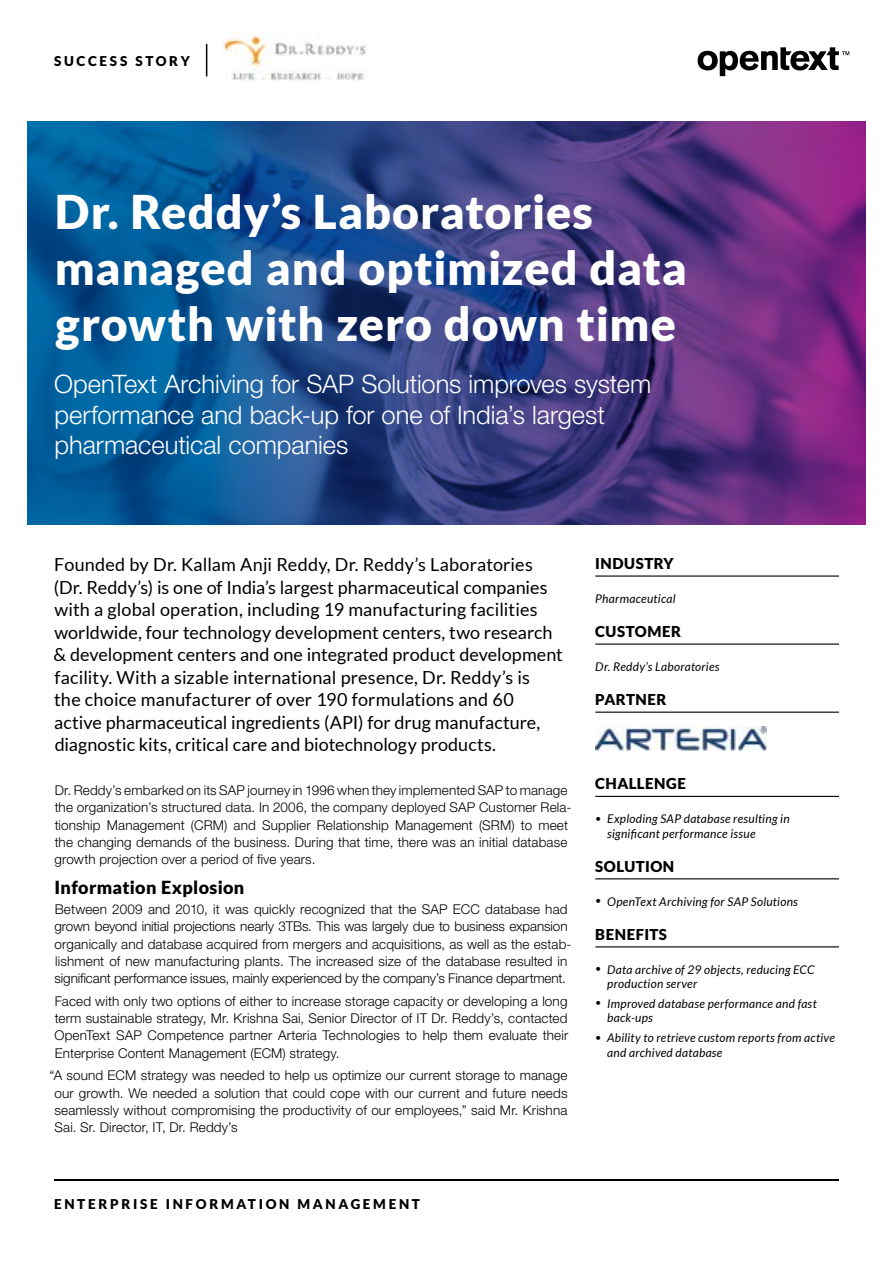
<style>
.page{position:relative;width:893px;height:1263px;background:#fff}
.page>*{position:absolute;margin:0;border:0;box-sizing:border-box;transform-origin:0 0}
.t1{font:900 46.5px/55.8px "Lato";letter-spacing:.015em;color:#fff}
.t2{font:300 25.5px/30.6px "Helvetica Neue LT Std";letter-spacing:-.005em;color:#fff}
.t3{font:18px/22.5px "Lato";letter-spacing:.005em;color:#000}
.t4{font:900 18px "Lato";letter-spacing:.015em;color:#000}
.t5{font:900 15px "Lato";letter-spacing:.035em;color:#000}
.t6{font:300 13.5px/17.2px "Helvetica Neue LT Std";letter-spacing:.01em;color:#000}
.t7{font:900 13.5px "Lato";letter-spacing:.2em;color:#000}
.t8{font:italic 12px/14.4px "Lato";letter-spacing:.02em;color:#000}
.s1{font-size:10.5px}
</style>
<div class="page">
<hr style="left:206px;top:44px;width:1px;height:32px;background:#000">
<hr style="left:54px;top:1180px;width:785px;height:1px;background:#000">
<svg style="left:698px;top:47px;width:151px;height:29px"></svg>
<hr style="left:595px;top:575px;width:244px;height:2px;background:#000">
<hr style="left:595px;top:643px;width:244px;height:2px;background:#000">
<hr style="left:595px;top:712px;width:244px;height:1px;background:#000">
<hr style="left:595px;top:796px;width:244px;height:1px;background:#000">
<hr style="left:595px;top:878px;width:244px;height:1px;background:#000">
<hr style="left:595px;top:946px;width:244px;height:1px;background:#000">
<img style="left:27px;top:122px;width:839px;height:403px">
<img style="left:595px;top:726px;width:171px;height:25px">
<img style="left:224px;top:33px;width:142px;height:48px">
<p class="t7" style="left:54px;top:53px;width:138px">SUCCESS STORY</p>
<h1 class="t1" style="left:55px;top:183px;width:634px">Dr. Reddy’s Laboratories managed and optimized data growth with zero down time</h1>
<h2 class="t2" style="left:54px;top:368px;width:599px">OpenText Archiving for SAP Solutions improves system performance and back-up for one of India’s largest pharmaceutical companies</h2>
<p class="t3" style="left:54px;top:553px;width:511px">Founded by Dr. Kallam Anji Reddy, Dr. Reddy’s Laboratories (Dr. Reddy’s) is one of India’s largest pharmaceutical companies with a global operation, including 19 manufacturing facilities worldwide, four technology development centers, two research &amp; development centers and one integrated product development facility. With a sizable international presence, Dr. Reddy’s is<br>the choice manufacturer of over 190 formulations and 60 active pharmaceutical ingredients (API) for drug manufacture, diagnostic kits, critical care and biotechnology products.</p>
<p class="t6" style="left:55px;top:781px;width:519px">Dr. Reddy’s embarked on its SAP journey in 1996 when they implemented SAP to manage the organization’s structured data. In 2006, the company deployed SAP Customer Rela&shy;tionship Management (CRM) and Supplier Relationship Management (SRM) to meet the changing demands of the business. During that time, there was an initial database growth projection over a period of five years.</p>
<h3 class="t4" style="left:55px;top:876px;width:191px">Information Explosion</h3>
<p class="t6" style="left:55px;top:900px;width:519px">Between 2009 and 2010, it was quickly recognized that the SAP ECC database had grown beyond initial projections nearly 3TBs. This was largely due to business expansion organically and database acquired from mergers and acquisitions, as well as the estab&shy;lishment of new manufacturing plants. The increased size of the database resulted in significant performance issues, mainly experienced by the company’s Finance department.</p>
<p class="t6" style="left:55px;top:992px;width:515px;text-align:justify">Faced with only two options of either to increase storage capacity or developing a long term sustainable strategy, Mr. Krishna Sai, Senior Director of IT Dr. Reddy’s, contacted OpenText SAP Competence partner Arteria Technologies to help them evaluate their Enterprise Content Management (ECM) strategy.</p>
<p class="t6" style="left:55px;top:1066px;width:514px;text-align:justify;text-indent:-5px">“A sound ECM strategy was needed to help us optimize our current storage to manage our growth. We needed a solution that could cope with our current and future needs seamlessly without compromising the productivity of our employees,” said Mr. Krishna Sai. Sr. Director, IT, Dr. Reddy’s</p>
<p class="t5" style="left:595px;top:555px;width:80px">INDUSTRY</p>
<p class="t8" style="left:595px;top:592px;width:82px">Pharmaceutical</p>
<p class="t5" style="left:595px;top:623px;width:87px">CUSTOMER</p>
<p class="t8" style="left:595px;top:660px;width:126px">Dr. Reddy’s Laboratories</p>
<p class="t5" style="left:595px;top:691px;width:73px">PARTNER</p>
<p class="t5" style="left:595px;top:775px;width:92px">CHALLENGE</p>
<p class="t8" style="left:607px;top:812px;width:184px;text-indent:-12px"><span class="s1">•</span> Exploding SAP database resulting in significant performance issue</p>
<p class="t5" style="left:595px;top:857px;width:80px">SOLUTION</p>
<p class="t8" style="left:595px;top:894px;width:204px"><span class="s1">•</span> OpenText Archiving for SAP Solutions</p>
<p class="t5" style="left:595px;top:925px;width:73px">BENEFITS</p>
<p class="t8" style="left:607px;top:962px;width:209px;text-indent:-12px"><span class="s1">•</span> Data archive of 29 objects, reducing ECC production server</p>
<p class="t8" style="left:607px;top:997px;width:211px;text-indent:-12px"><span class="s1">•</span> Improved database performance and fast back-ups</p>
<p class="t8" style="left:607px;top:1031px;width:229px;text-indent:-12px"><span class="s1">•</span> Ability to retrieve custom reports from active and archived database</p>
<p class="t7" style="left:54px;top:1196px;width:367px">ENTERPRISE INFORMATION MANAGEMENT</p>
</div>
